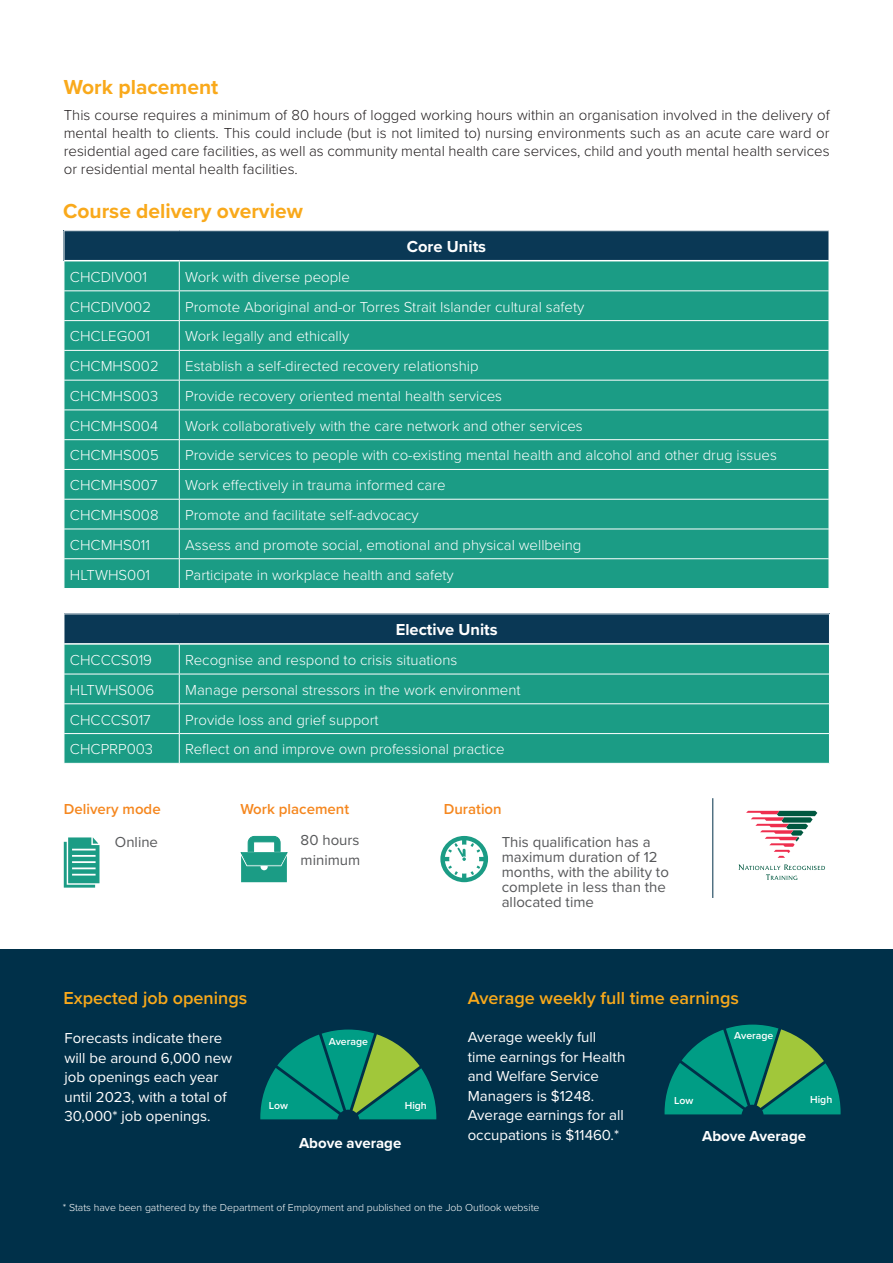
<style>
.page{position:relative;width:893px;height:1263px;background:#fff}
.page>*{position:absolute;margin:0;border:0;box-sizing:border-box;transform-origin:0 0}
.t1{font:700 21px "Proxima Nova";color:#f9a91b}
.t2{font:600 18px "Proxima Nova";color:#f9a91b}
.t3{font:700 16.5px "Proxima Nova";color:#fff}
.t4{font:300 15px "Proxima Nova";color:#fff}
.t5{font:300 15px/18px "Proxima Nova";color:#231f20;text-align:justify}
.t6{font:15px/19.5px "Proxima Nova";color:#fff}
.t7{font:15px/15px "Proxima Nova";color:#57585a}
.t8{font:600 15px "Proxima Nova";color:#f5871f}
.t9{font:700 15px "Proxima Nova";color:#fff}
.t10{font:300 10.5px "Proxima Nova";color:#fff}
.t11{font:600 10.5px "Proxima Nova";color:#fff}
</style>
<div class="page">
<div style="left:64px;top:231px;width:765px;height:30px;background:#0a3855"></div>
<div style="left:65px;top:261px;width:764px;height:327px;background:#1b9c85"></div>
<svg style="left:64px;top:321px;width:1px;height:29px"></svg>
<svg style="left:64px;top:440px;width:1px;height:29px"></svg>
<svg style="left:64px;top:559px;width:1px;height:29px"></svg>
<hr style="left:64px;top:290px;width:115px;height:1px;background:#fff">
<hr style="left:179px;top:290px;width:650px;height:1px;background:#fff">
<hr style="left:64px;top:320px;width:115px;height:1px;background:#fff">
<hr style="left:179px;top:320px;width:650px;height:1px;background:#fff">
<hr style="left:64px;top:350px;width:115px;height:1px;background:#fff">
<hr style="left:179px;top:350px;width:650px;height:1px;background:#fff">
<hr style="left:64px;top:380px;width:115px;height:1px;background:#fff">
<hr style="left:179px;top:380px;width:650px;height:1px;background:#fff">
<hr style="left:64px;top:409px;width:115px;height:1px;background:#fff">
<hr style="left:179px;top:409px;width:650px;height:1px;background:#fff">
<hr style="left:64px;top:439px;width:115px;height:1px;background:#fff">
<hr style="left:179px;top:439px;width:650px;height:1px;background:#fff">
<hr style="left:64px;top:469px;width:115px;height:1px;background:#fff">
<hr style="left:179px;top:469px;width:650px;height:1px;background:#fff">
<hr style="left:64px;top:499px;width:115px;height:1px;background:#fff">
<hr style="left:179px;top:499px;width:650px;height:1px;background:#fff">
<hr style="left:64px;top:529px;width:115px;height:1px;background:#fff">
<hr style="left:179px;top:529px;width:650px;height:1px;background:#fff">
<hr style="left:64px;top:558px;width:115px;height:1px;background:#fff">
<hr style="left:179px;top:558px;width:650px;height:1px;background:#fff">
<svg style="left:179px;top:261px;width:1px;height:327px"></svg>
<hr style="left:64px;top:231px;width:1px;height:30px;background:#fff">
<hr style="left:64px;top:260px;width:115px;height:1px;background:#fff">
<hr style="left:179px;top:260px;width:650px;height:1px;background:#fff">
<div style="left:64px;top:614px;width:765px;height:30px;background:#0a3855"></div>
<div style="left:65px;top:645px;width:764px;height:118px;background:#1b9c85"></div>
<svg style="left:64px;top:704px;width:1px;height:29px"></svg>
<hr style="left:64px;top:674px;width:115px;height:1px;background:#fff">
<hr style="left:179px;top:674px;width:650px;height:1px;background:#fff">
<hr style="left:64px;top:703px;width:115px;height:1px;background:#fff">
<hr style="left:179px;top:703px;width:650px;height:1px;background:#fff">
<hr style="left:64px;top:733px;width:115px;height:1px;background:#fff">
<hr style="left:179px;top:733px;width:650px;height:1px;background:#fff">
<svg style="left:179px;top:645px;width:1px;height:118px"></svg>
<hr style="left:64px;top:614px;width:115px;height:1px;background:#fff">
<hr style="left:64px;top:614px;width:1px;height:30px;background:#fff">
<hr style="left:179px;top:614px;width:651px;height:1px;background:#fff">
<hr style="left:64px;top:643px;width:115px;height:2px;background:#fff">
<hr style="left:179px;top:643px;width:650px;height:2px;background:#fff">
<svg style="left:746px;top:811px;width:71px;height:47px"></svg>
<svg style="left:738px;top:864px;width:87px;height:16px"></svg>
<svg style="left:64px;top:837px;width:35px;height:51px;background:#50b2a1"></svg>
<svg style="left:440px;top:836px;width:48px;height:46px"></svg>
<div style="left:0;top:949px;width:893px;height:314px;background:#003049"></div>
<svg style="left:260px;top:1029px;width:176px;height:90px"></svg>
<svg style="left:664px;top:1024px;width:177px;height:90px"></svg>
<svg style="left:240px;top:835px;width:48px;height:47px"></svg>
<hr style="left:712px;top:798px;width:1px;height:100px;background:#003049">
<h1 class="t1" style="left:64px;top:71px;width:156px">Work placement</h1>
<p class="t5" style="left:64px;top:106px;width:767px">This course requires a minimum of 80 hours of logged working hours within an organisation involved in the delivery of mental health to clients. This could include (but is not limited to) nursing environments such as an acute care ward or residential aged care facilities, as well as community mental health care services, child and youth mental health services or residential mental health facilities.</p>
<h1 class="t1" style="left:63px;top:195px;width:241px">Course delivery overview</h1>
<p class="t3" style="left:407px;top:234px;width:81px">Core Units</p>
<p class="t4" style="left:70px;top:266px;width:78px">CHCDIV001</p>
<p class="t4" style="left:185px;top:266px;width:166px">Work with diverse people</p>
<p class="t4" style="left:70px;top:295px;width:83px">CHCDIV002</p>
<p class="t4" style="left:185px;top:295px;width:401px">Promote Aboriginal and-or Torres Strait Islander cultural safety</p>
<p class="t4" style="left:70px;top:325px;width:82px">CHCLEG001</p>
<p class="t4" style="left:185px;top:325px;width:165px">Work legally and ethically</p>
<p class="t4" style="left:70px;top:355px;width:90px">CHCMHS002</p>
<p class="t4" style="left:185px;top:355px;width:295px">Establish a self-directed recovery relationship</p>
<p class="t4" style="left:70px;top:385px;width:90px">CHCMHS003</p>
<p class="t4" style="left:185px;top:385px;width:318px">Provide recovery oriented mental health services</p>
<p class="t4" style="left:70px;top:414px;width:90px">CHCMHS004</p>
<p class="t4" style="left:185px;top:414px;width:399px">Work collaboratively with the care network and other services</p>
<p class="t4" style="left:70px;top:444px;width:90px">CHCMHS005</p>
<p class="t4" style="left:185px;top:444px;width:593px">Provide services to people with co-existing mental health and alcohol and other drug issues</p>
<p class="t4" style="left:70px;top:474px;width:89px">CHCMHS007</p>
<p class="t4" style="left:185px;top:474px;width:262px">Work effectively in trauma informed care</p>
<p class="t4" style="left:70px;top:504px;width:90px">CHCMHS008</p>
<p class="t4" style="left:185px;top:504px;width:235px">Promote and facilitate self-advocacy</p>
<p class="t4" style="left:70px;top:534px;width:82px">CHCMHS011</p>
<p class="t4" style="left:185px;top:534px;width:398px">Assess and promote social, emotional and physical wellbeing</p>
<p class="t4" style="left:70px;top:563px;width:82px">HLTWHS001</p>
<p class="t4" style="left:185px;top:563px;width:270px">Participate in workplace health and safety</p>
<p class="t3" style="left:396px;top:618px;width:103px">Elective Units</p>
<p class="t4" style="left:70px;top:649px;width:84px">CHCCCS019</p>
<p class="t4" style="left:185px;top:649px;width:274px">Recognise and respond to crisis situations</p>
<p class="t4" style="left:70px;top:679px;width:86px">HLTWHS006</p>
<p class="t4" style="left:185px;top:679px;width:337px">Manage personal stressors in the work environment</p>
<p class="t4" style="left:70px;top:708px;width:82px">CHCCCS017</p>
<p class="t4" style="left:185px;top:708px;width:195px">Provide loss and grief support</p>
<p class="t4" style="left:70px;top:738px;width:85px">CHCPRP003</p>
<p class="t4" style="left:185px;top:738px;width:321px">Reflect on and improve own professional practice</p>
<p class="t8" style="left:64px;top:797px;width:98px">Delivery mode</p>
<p class="t8" style="left:240px;top:797px;width:110px">Work placement</p>
<p class="t8" style="left:444px;top:797px;width:59px">Duration</p>
<p class="t7" style="left:115px;top:834px;width:45px">Online</p>
<p class="t7" style="left:301px;top:830px;width:61px;line-height:19.5px">80 hours minimum</p>
<p class="t7" style="left:502px;top:834px;width:169px">This qualification has a maximum duration of 12 months, with the ability to complete in less than the allocated time</p>
<p class="t2" style="left:63px;top:985px;width:185px">Expected job openings</p>
<p class="t6" style="left:64px;top:1028px;width:169px">Forecasts indicate there will be around 6,000 new job openings each year until 2023, with a total of<br>30,000* job openings.</p>
<p class="t11" style="left:329px;top:1034px;width:41px">Average</p>
<p class="t11" style="left:269px;top:1098px;width:21px">Low</p>
<p class="t11" style="left:405px;top:1098px;width:24px">High</p>
<p class="t9" style="left:299px;top:1132px;width:104px">Above average</p>
<p class="t2" style="left:468px;top:985px;width:273px">Average weekly full time earnings</p>
<p class="t6" style="left:468px;top:1027px;width:159px">Average weekly full time earnings for Health and Welfare Service<br>Managers is $1248.<br>Average earnings for all occupations is $11460.*</p>
<p class="t11" style="left:734px;top:1027px;width:41px">Average</p>
<p class="t11" style="left:674px;top:1093px;width:21px">Low</p>
<p class="t11" style="left:810px;top:1091px;width:24px">High</p>
<p class="t9" style="left:702px;top:1125px;width:106px">Above Average</p>
<p class="t10" style="left:63px;top:1200px;width:478px">* Stats have been gathered by the Department of Employment and published on the Job Outlook website</p>
</div>
